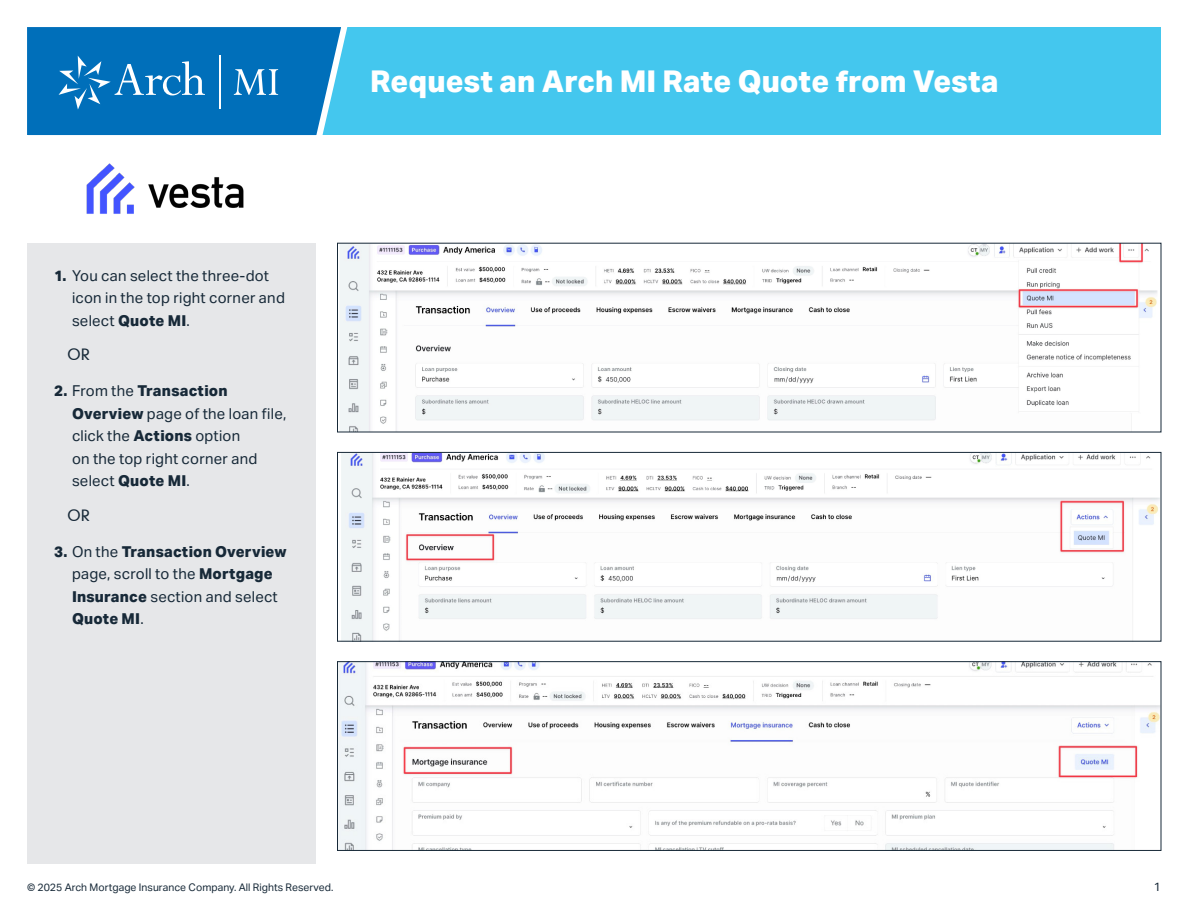
<style>
.page{position:relative;width:1188px;height:918px;background:#fff}
.page>*{position:absolute;margin:0;border:0;box-sizing:border-box;transform-origin:0 0}
.t1{font:800 30px "Aktiv Grotesk";color:#fff}
.t2{font:15px/22.5px "Aktiv Grotesk";letter-spacing:.01em;color:#172938}
.t3{font:800 15px/22.5px "Aktiv Grotesk";letter-spacing:.015em;color:#172938}
.Body{font:15px "Geometric 706 BT Medium B";color:#172938}
.t4{font:12px "Aktiv Grotesk";color:#172938}
.t5{font:10.5px "Aktiv Grotesk";color:#172938}
.s1{font-weight:800}
.s2{font-weight:400}
</style>
<div class="page">
<div style="left:288px;top:27px;width:873px;height:108px;background:#44c7ee"></div>
<svg style="left:27px;top:27px;width:321px;height:109px;background:#147cc0"></svg>
<div style="left:27px;top:243px;width:289px;height:621px;background:#e6e7e9"></div>
<img style="left:340px;top:245px;width:818px;height:185px">
<img style="left:341px;top:454px;width:818px;height:185px">
<div style="left:337px;top:452px;width:824px;height:189px;border:1px solid #172938"></div>
<img style="left:339px;top:663px;width:820px;height:186px">
<div style="left:337px;top:661px;width:824px;height:190px;border:1px solid #172938"></div>
<img style="left:86px;top:163px;width:158px;height:51px">
<p class="t2" style="left:72px;top:264px;width:214px;text-indent:-18px"><span class="s1">1.</span> You can select the three-dot icon in the top right corner and select <span class="s1">Quote MI</span>.</p>
<p class="Body" style="left:68px;top:345px;width:24px">OR</p>
<p class="t2" style="left:72px;top:380px;width:216px;text-indent:-18px"><span class="s1">2.</span> From the <span class="s1">Transaction<br>Overview</span> page of the loan file, click the <span class="s1">Actions</span> option<br>on the top right corner and select <span class="s1">Quote MI</span>.</p>
<p class="Body" style="left:68px;top:505px;width:24px">OR</p>
<p class="t3" style="left:72px;top:540px;width:216px;text-indent:-18px">3. <span class="s2">On the</span> Transaction Overview <span class="s2">page, scroll to the</span> Mortgage<br>Insurance <span class="s2">section and select<br></span>Quote MI<span class="s2">.</span></p>
<h1 class="t1" style="left:370px;top:64px;width:630px">Request an Arch MI Rate Quote from Vesta</h1>
<p class="t5" style="left:27px;top:881px;width:308px">© 2025 Arch Mortgage Insurance Company. All Rights Reserved.</p>
<p class="t4" style="left:1154px;top:880px;width:9px">1</p>
</div>
